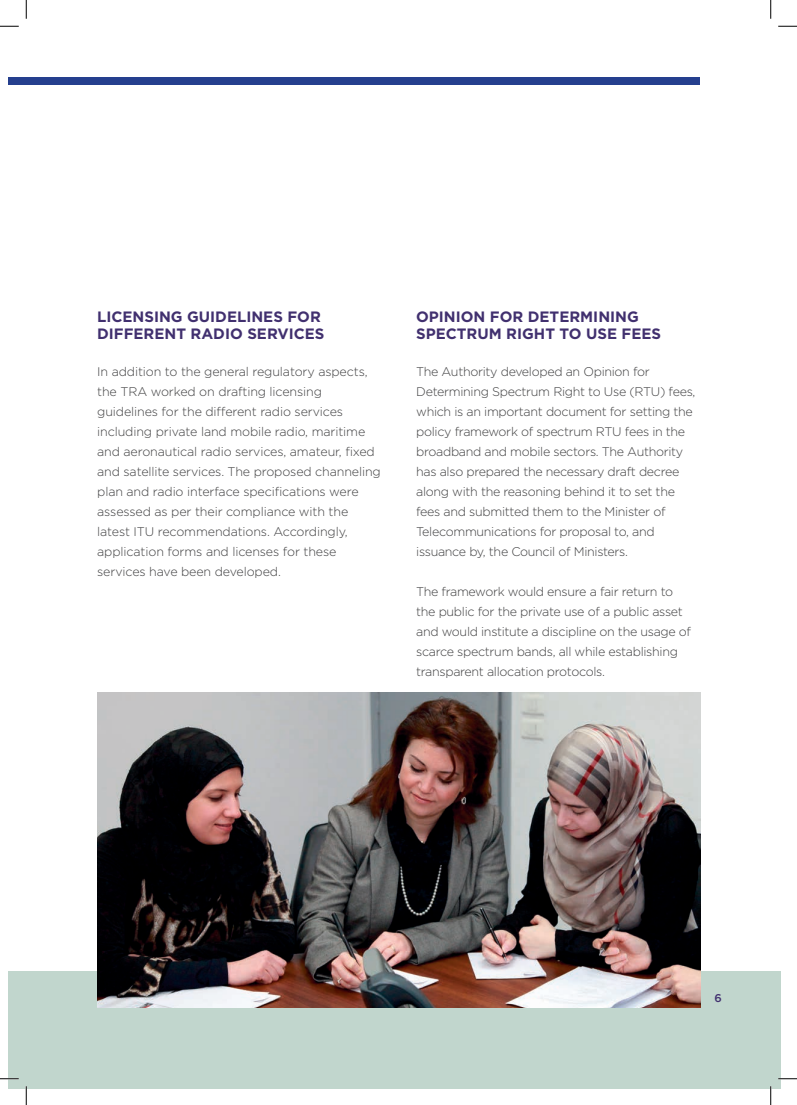
<style>
.page{position:relative;width:797px;height:1105px;background:#fff}
.page>*{position:absolute;margin:0;border:0;box-sizing:border-box;transform-origin:0 0}
.t1{font:700 15px/17.5px "Gotham";color:#41306f}
.t2{font:300 12.5px/20px "Gotham";letter-spacing:-.025em;color:#3e3e3f}
.t3{font:500 11.25px "Gotham";color:#41306f}
</style>
<div class="page">
<div style="left:9px;top:971px;width:772px;height:118px;background:#c1d6cd"></div>
<div style="left:9px;top:78px;width:691px;height:7px;background:#253f8e"></div>
<img style="left:97px;top:692px;width:603px;height:316px">
<svg style="left:0;top:25px;width:19px;height:2px"></svg>
<svg style="left:778px;top:25px;width:19px;height:2px"></svg>
<svg style="left:0;top:1078px;width:19px;height:1px"></svg>
<svg style="left:778px;top:1078px;width:19px;height:1px"></svg>
<svg style="left:25px;top:0;width:2px;height:19px"></svg>
<svg style="left:25px;top:1086px;width:2px;height:19px"></svg>
<svg style="left:770px;top:0;width:1px;height:19px"></svg>
<svg style="left:770px;top:1086px;width:1px;height:19px"></svg>
<p class="t1" style="left:97px;top:309px;width:229px">LICENSING GUIDELINES FOR<br>DIFFERENT RADIO SERVICES</p>
<p class="t2" style="left:97px;top:362px;width:285px">In addition to the general regulatory aspects, the TRA worked on drafting licensing guidelines for the different radio services including private land mobile radio, maritime and aeronautical radio services, amateur, fixed and satellite services. The proposed channeling plan and radio interface specifications were assessed as per their compliance with the latest ITU recommendations. Accordingly, application forms and licenses for these services have been developed.</p>
<p class="t1" style="left:416px;top:309px;width:246px">OPINION FOR DETERMINING<br>SPECTRUM RIGHT TO USE FEES</p>
<p class="t2" style="left:416px;top:362px;width:281px">The Authority developed an Opinion for Determining Spectrum Right to Use (RTU) fees, which is an important document for setting the policy framework of spectrum RTU fees in the broadband and mobile sectors. The Authority has also prepared the necessary draft decree along with the reasoning behind it to set the fees and submitted them to the Minister of Telecommunications for proposal to, and issuance by, the Council of Ministers.</p>
<p class="t2" style="left:416px;top:582px;width:276px">The framework would ensure a fair return to the public for the private use of a public asset and would institute a discipline on the usage of scarce spectrum bands, all while establishing transparent allocation protocols.</p>
<p class="t3" style="left:714px;top:994px;width:9px">6</p>
</div>
